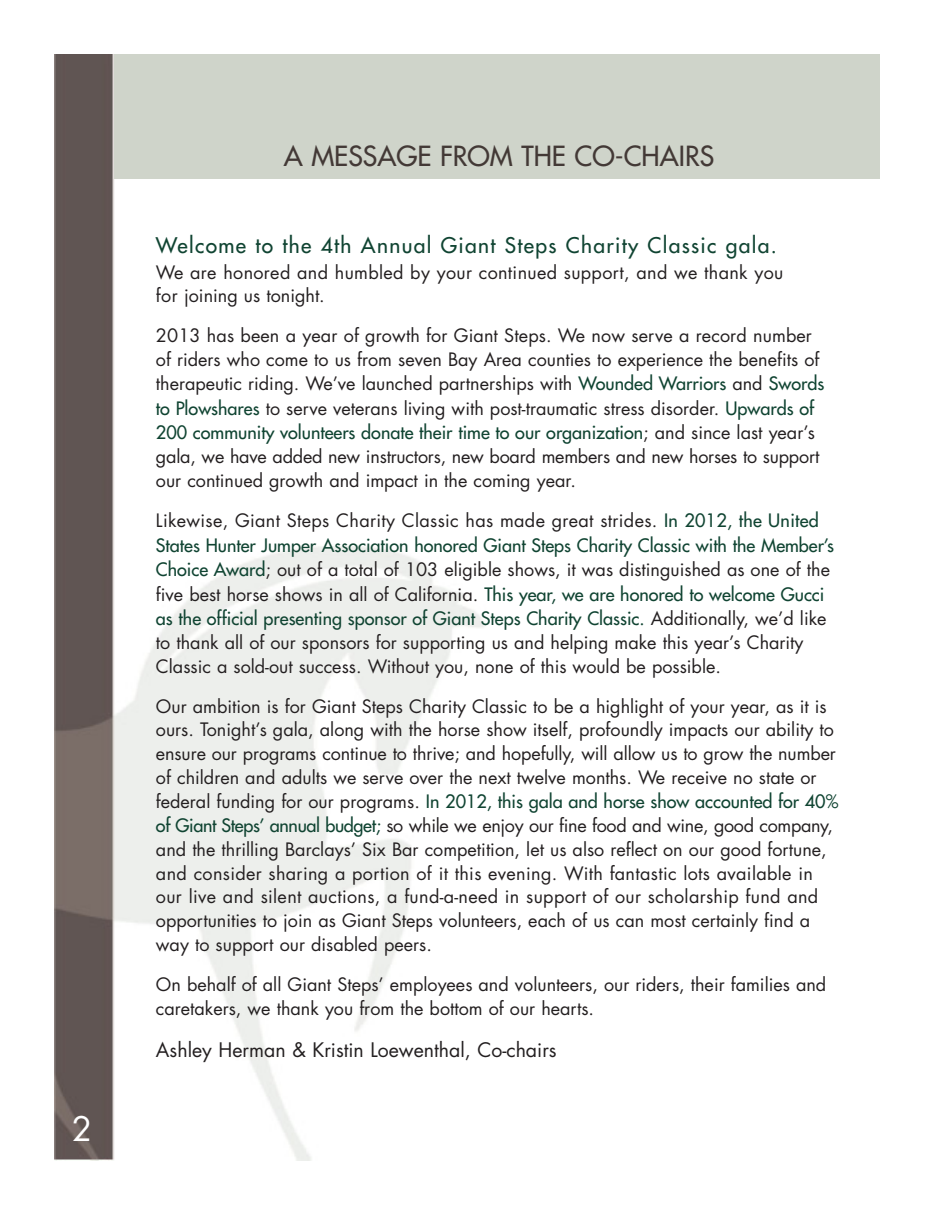
<style>
.page{position:relative;width:945px;height:1215px;background:#fff}
.page>*{position:absolute;margin:0;border:0;box-sizing:border-box;transform-origin:0 0}
.t1{font:33px "Futura";color:#fff}
.t2{font:27px "Futura";color:#433936}
.t3{font:21px "Futura";letter-spacing:.065em;color:#104432}
.t4{font:19.5px "Futura";color:#231f20}
.t5{font:18px/23.9px "Futura";color:#231f20}
.t6{font:18px/23.7px "Futura";letter-spacing:.02em;color:#231f20}
.s1{color:#104432}
</style>
<div class="page">
<img style="left:54px;top:54px;width:463px;height:1107px">
<div style="left:114px;top:54px;width:766px;height:124px;background:#cfd4ca"></div>
<h1 class="t1" style="left:72px;top:1114px;width:22px">2</h1>
<h2 class="t2" style="left:284px;top:142px;width:432px">A MESSAGE FROM THE CO-CHAIRS</h2>
<p class="t3" style="left:156px;top:235px;width:622px">Welcome to the 4th Annual Giant Steps Charity Classic gala.</p>
<p class="t6" style="left:156px;top:262px;width:629px">We are honored and humbled by your continued support, and we thank you for joining us tonight.</p>
<p class="t5" style="left:156px;top:325px;width:670px">2013 has been a year of growth for Giant Steps. We now serve a record number of riders who come to us from seven Bay Area counties to experience the benefits of therapeutic riding. We’ve launched partnerships with <span class="s1">Wounded Warriors</span> and <span class="s1">Swords to Plowshares</span> to serve veterans living with post-traumatic stress disorder. <span class="s1">Upwards of 200 community volunteers donate their time to our organization</span>; and since last year’s gala, we have added new instructors, new board members and new horses to support our continued growth and impact in the coming year.</p>
<p class="t5" style="left:156px;top:510px;width:680px;line-height:24.3px">Likewise, Giant Steps Charity Classic has made great strides. <span class="s1">In 2012, the United States Hunter Jumper Association honored Giant Steps Charity Classic with the Member’s Choice Award</span>; out of a total of 103 eligible shows, it was distinguished as one of the five best horse shows in all of California. <span class="s1">This year, we are honored to welcome Gucci as the official presenting sponsor of Giant Steps Charity Classic.</span> Additionally, we’d like to thank all of our sponsors for supporting us and helping make this year’s Charity Classic a sold-out success. Without you, none of this would be possible.</p>
<p class="t5" style="left:156px;top:696px;width:684px">Our ambition is for Giant Steps Charity Classic to be a highlight of your year, as it is ours. Tonight’s gala, along with the horse show itself, profoundly impacts our ability to ensure our programs continue to thrive; and hopefully, will allow us to grow the number of children and adults we serve over the next twelve months. We receive no state or federal funding for our programs. <span class="s1">In 2012, this gala and horse show accounted for 40% of Giant Steps’ annual budget;</span> so while we enjoy our fine food and wine, good company, and the thrilling Barclays’ Six Bar competition, let us also reflect on our good fortune, and consider sharing a portion of it this evening. With fantastic lots available in our live and silent auctions, a fund-a-need in support of our scholarship fund and opportunities to join as Giant Steps volunteers, each of us can most certainly find a way to support our disabled peers.</p>
<p class="t5" style="left:156px;top:973px;width:672px;line-height:24.9px">On behalf of all Giant Steps’ employees and volunteers, our riders, their families and caretakers, we thank you from the bottom of our hearts.</p>
<p class="t4" style="left:156px;top:1041px;width:402px">Ashley Herman &amp; Kristin Loewenthal, Co-chairs</p>
</div>
